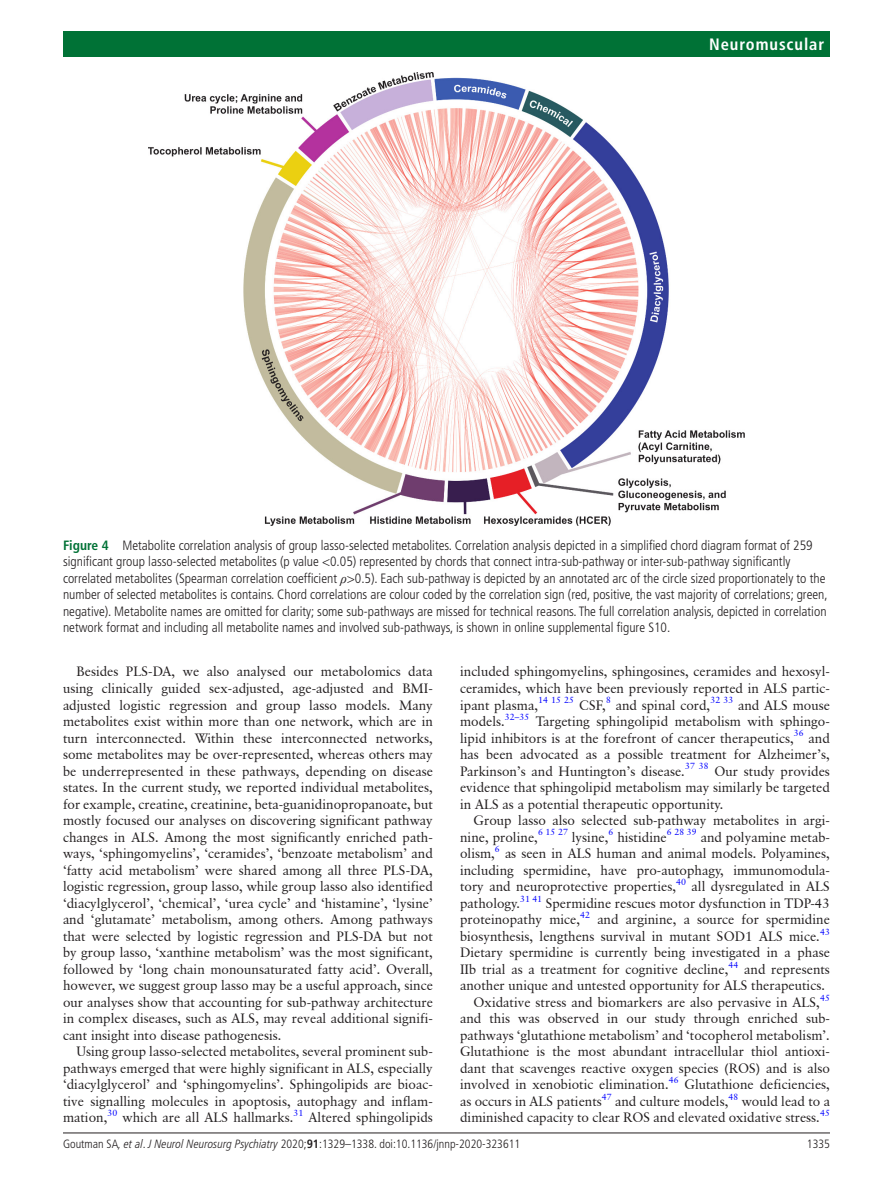
<style>
.page{position:relative;width:893px;height:1191px;background:#fff}
.page>*{position:absolute;margin:0;border:0;box-sizing:border-box;transform-origin:0 0}
.t1{font:700 condensed 16.5px "Frutiger LT Pro";letter-spacing:.055em;color:#fff}
.t2{font:13.5px/16.5px "Classical Garamond BT";color:#231f20;text-align:justify}
.t3{font:300 condensed 13.5px/16.5px "Frutiger LT Pro";color:#231f20}
.t4{font:300 condensed 12px "Frutiger LT Pro";color:#231f20}
.t5{font:9px "Classical Garamond BT";color:#00f}
.s1{font-weight:700;color:#007236}
.s2{font-family:"Times New Roman";font-weight:400;font-style:italic;font-stretch:normal}
.s3{font-style:italic}
.s4{font-weight:700}
</style>
<div class="page">
<hr style="left:63px;top:1132px;width:767px;height:1px;background:#231f20">
<div style="left:63px;top:31px;width:767px;height:25px;background:#007236"></div>
<img style="left:149px;top:72px;width:595px;height:454px">
<p class="t1" style="left:709px;top:34px;width:117px">Neuromuscular</p>
<p class="t3" style="left:63px;top:537px;width:766px"><span class="s1">Figure 4</span> Metabolite correlation analysis of group lasso-selected metabolites. Correlation analysis depicted in a simplified chord diagram format of 259 significant group lasso-selected metabolites (p value &lt;0.05) represented by chords that connect intra-sub-pathway or inter-sub-pathway significantly correlated metabolites (Spearman correlation coefficient <span class="s2">ρ</span>&gt;0.5). Each sub-pathway is depicted by an annotated arc of the circle sized proportionately to the number of selected metabolites is contains. Chord correlations are colour coded by the correlation sign (red, positive, the vast majority of correlations; green, negative). Metabolite names are omitted for clarity; some sub-pathways are missed for technical reasons. The full correlation analysis, depicted in correlation network format and including all metabolite names and involved sub-pathways, is shown in online supplemental figure S10.</p>
<p class="t2" style="left:63px;top:663px;width:371px;text-indent:14px">Besides PLS-DA, we also analysed our metabolomics data using clinically guided sex-adjusted, age-adjusted and BMI&shy;adjusted logistic regression and group lasso models. Many metabolites exist within more than one network, which are in turn interconnected. Within these interconnected networks, some metabolites may be over-represented, whereas others may be underrepresented in these pathways, depending on disease states. In the current study, we reported individual metabolites, for example, creatine, creatinine, beta-guanidinopropanoate, but mostly focused our analyses on discovering significant pathway changes in ALS. Among the most significantly enriched path&shy;ways, ‘sphingomyelins’, ‘ceramides’, ‘benzoate metabolism’ and ‘fatty acid metabolism’ were shared among all three PLS-DA, logistic regression, group lasso, while group lasso also identified ‘diacylglycerol’, ‘chemical’, ‘urea cycle’ and ‘histamine’, ‘lysine’ and ‘glutamate’ metabolism, among others. Among pathways that were selected by logistic regression and PLS-DA but not by group lasso, ‘xanthine metabolism’ was the most significant, followed by ‘long chain monounsaturated fatty acid’. Overall, however, we suggest group lasso may be a useful approach, since our analyses show that accounting for sub-pathway architecture in complex diseases, such as ALS, may reveal additional signifi&shy;cant insight into disease pathogenesis.</p>
<p class="t2" style="left:63px;top:1043px;width:371px;text-indent:14px">Using group lasso-selected metabolites, several prominent sub&shy;pathways emerged that were highly significant in ALS, especially ‘diacylglycerol’ and ‘sphingomyelins’. Sphingolipids are bioac&shy;tive signalling molecules in apoptosis, autophagy and inflam&shy;mation,<sup>30</sup> which are all ALS hallmarks.</p>
<p class="t5" style="left:293px;top:1107px;width:11px">31</p>
<p class="t2" style="left:309px;top:1109px;width:126px">Altered sphingolipids</p>
<p class="t2" style="left:460px;top:663px;width:371px">included sphingomyelins, sphingosines, ceramides and hexosyl&shy;ceramides, which have been previously reported in ALS partic&shy;ipant plasma,<sup>14</sup> <sup>15</sup> <sup>25</sup> CSF,</p>
<p class="t5" style="left:606px;top:695px;width:6px">8</p>
<p class="t2" style="left:616px;top:696px;width:96px">and spinal cord,</p>
<p class="t5" style="left:710px;top:695px;width:25px">32 33</p>
<p class="t2" style="left:738px;top:696px;width:93px">and ALS mouse</p>
<p class="t2" style="left:460px;top:713px;width:71px">models.<sup>32–35</sup></p>
<p class="t2" style="left:460px;top:713px;width:371px;text-indent:76px">Targeting sphingolipid metabolism with sphingo&shy;lipid inhibitors is at the forefront of cancer therapeutics,<sup>36</sup> and has been advocated as a possible treatment for Alzheimer’s, Parkinson’s and Huntington’s disease.<sup>37</sup> <sup>38</sup> Our study provides evidence that sphingolipid metabolism may similarly be targeted in ALS as a potential therapeutic opportunity.</p>
<p class="t2" style="left:460px;top:812px;width:371px;text-indent:14px">Group lasso also selected sub-pathway metabolites in argi&shy;nine, proline,<sup>6</sup> <sup>15</sup> <sup>27</sup> lysine,</p>
<p class="t5" style="left:608px;top:827px;width:6px">6</p>
<p class="t2" style="left:617px;top:828px;width:51px">histidine</p>
<p class="t5" style="left:667px;top:827px;width:32px">6 28 39</p>
<p class="t2" style="left:460px;top:828px;width:371px;text-indent:241px">and polyamine metab&shy;olism,<sup>6</sup> as seen in ALS human and animal models. Polyamines, including spermidine, have pro-autophagy, immunomodula&shy;tory and neuroprotective properties,<sup>40</sup> all dysregulated in ALS pathology.<sup>31</sup> <sup>41</sup> Spermidine rescues motor dysfunction in TDP-43 proteinopathy mice,<sup>42</sup></p>
<p class="t2" style="left:597px;top:911px;width:234px">and arginine, a source for spermidine</p>
<p class="t2" style="left:460px;top:927px;width:371px">biosynthesis, lengthens survival in mutant SOD1 ALS mice.<sup>43</sup></p>
<p class="t2" style="left:460px;top:944px;width:371px">Dietary spermidine is currently being investigated in a phase</p>
<p class="t2" style="left:460px;top:960px;width:371px">IIb trial as a treatment for cognitive decline,<sup>44</sup> and represents</p>
<p class="t2" style="left:460px;top:977px;width:367px">another unique and untested opportunity for ALS therapeutics.</p>
<p class="t2" style="left:474px;top:993px;width:358px">Oxidative stress and biomarkers are also pervasive in ALS,<sup>45</sup></p>
<p class="t2" style="left:460px;top:1010px;width:371px">and this was observed in our study through enriched sub-</p>
<p class="t2" style="left:460px;top:1026px;width:371px">pathways ‘glutathione metabolism’ and ‘tocopherol metabolism’.</p>
<p class="t2" style="left:460px;top:1043px;width:371px">Glutathione is the most abundant intracellular thiol antioxi-</p>
<p class="t2" style="left:460px;top:1059px;width:371px">dant that scavenges reactive oxygen species (ROS) and is also</p>
<p class="t2" style="left:460px;top:1076px;width:371px">involved in xenobiotic elimination.<sup>46</sup> Glutathione deficiencies,</p>
<p class="t2" style="left:460px;top:1092px;width:270px">as occurs in ALS patients<sup>47</sup> and culture models,</p>
<p class="t5" style="left:728px;top:1091px;width:11px">48</p>
<p class="t2" style="left:460px;top:1092px;width:371px;text-align:right">would lead to a<br>diminished capacity to clear ROS and elevated oxidative stress.<sup>45</sup></p>
<p class="t4" style="left:63px;top:1136px;width:459px">Goutman SA<span class="s3">, et al</span>. <span class="s3">J Neurol Neurosurg Psychiatry</span> 2020;<span class="s4">91</span>:1329–1338. doi:10.1136/jnnp-2020-323611</p>
<p class="t4" style="left:807px;top:1136px;width:25px">1335</p>
</div>
